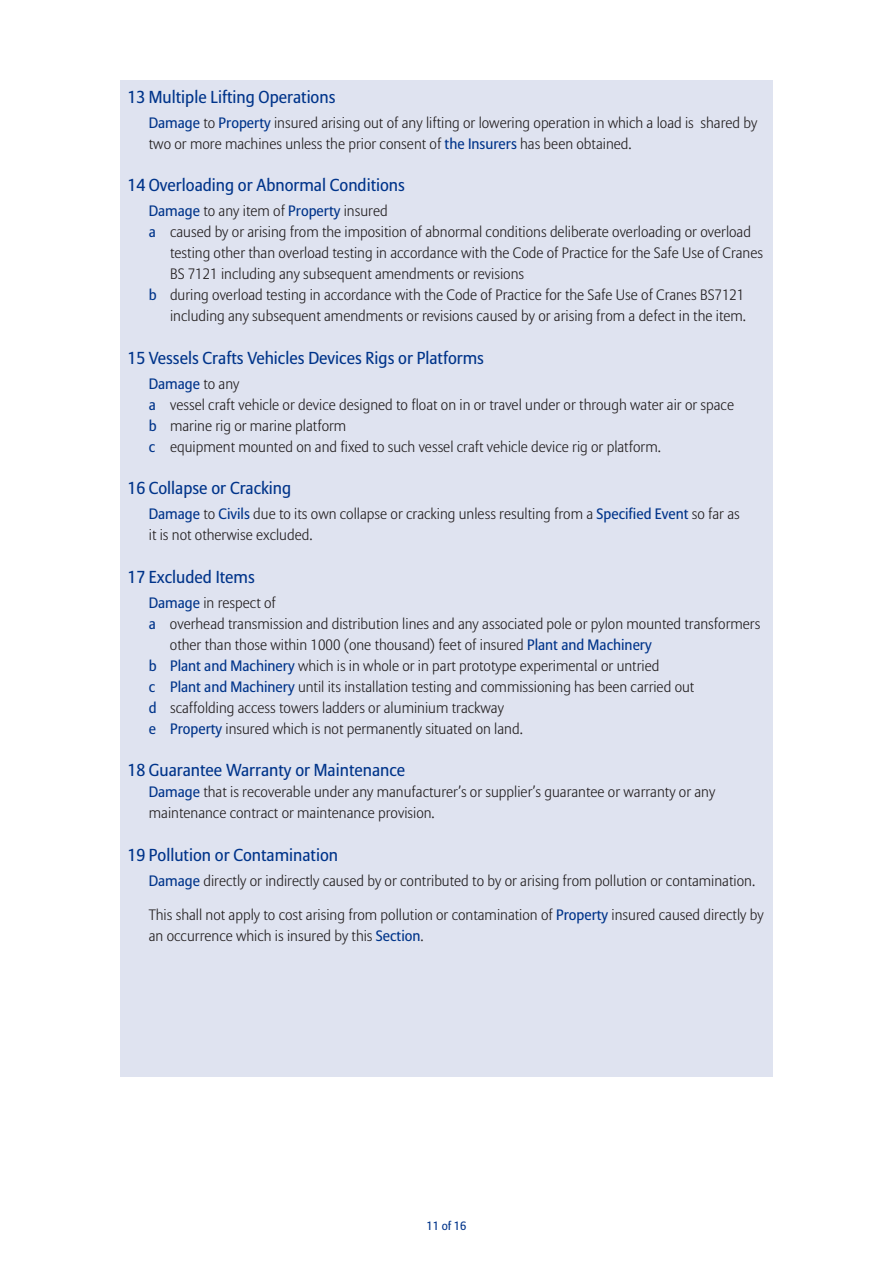
<style>
.page{position:relative;width:893px;height:1263px;background:#fff}
.page>*{position:absolute;margin:0;border:0;box-sizing:border-box;transform-origin:0 0}
.t1{font:17.25px "Allianz Sans";color:#00348a}
.t2{font:300 15px/21px "Allianz Sans";color:#231f20}
.t3{font:12px "Allianz Sans";color:#00348a}
.s1{font-weight:400;color:#00348a}
</style>
<div class="page">
<div style="left:120px;top:80px;width:653px;height:997px;background:#dfe3f0"></div>
<p class="t1" style="left:128px;top:90px;width:209px">13 Multiple Lifting Operations</p>
<p class="t2" style="left:149px;top:113px;width:610px"><span class="s1">Damage</span> to <span class="s1">Property</span> insured arising out of any lifting or lowering operation in which a load is shared by two or more machines unless the prior consent of <span class="s1">the Insurers</span> has been obtained.</p>
<p class="t1" style="left:128px;top:178px;width:279px">14 Overloading or Abnormal Conditions</p>
<p class="t2" style="left:149px;top:202px;width:240px"><span class="s1">Damage</span> to any item of <span class="s1">Property</span> insured</p>
<p class="t2" style="left:149px;top:223px;width:604px"><span class="s1">a</span> caused by or arising from the imposition of abnormal conditions deliberate overloading or overload</p>
<p class="t2" style="left:170px;top:244px;width:594px">testing other than overload testing in accordance with the Code of Practice for the Safe Use of Cranes</p>
<p class="t2" style="left:170px;top:265px;width:356px">BS 7121 including any subsequent amendments or revisions</p>
<p class="t2" style="left:149px;top:286px;width:597px"><span class="s1">b</span> during overload testing in accordance with the Code of Practice for the Safe Use of Cranes BS7121</p>
<p class="t2" style="left:170px;top:307px;width:577px">including any subsequent amendments or revisions caused by or arising from a defect in the item.</p>
<p class="t1" style="left:128px;top:351px;width:358px">15 Vessels Crafts Vehicles Devices Rigs or Platforms</p>
<p class="t2" style="left:149px;top:374px;width:587px"><span class="s1">Damage</span> to any<br><span class="s1">a</span> vessel craft vehicle or device designed to float on in or travel under or through water air or space <span class="s1">b</span> marine rig or marine platform<br><span class="s1">c</span> equipment mounted on and fixed to such vessel craft vehicle device rig or platform.</p>
<p class="t1" style="left:128px;top:481px;width:165px">16 Collapse or Cracking</p>
<p class="t2" style="left:149px;top:505px;width:593px"><span class="s1">Damage</span> to <span class="s1">Civils</span> due to its own collapse or cracking unless resulting from a <span class="s1">Specified Event</span> so far as it is not otherwise excluded.</p>
<p class="t1" style="left:128px;top:570px;width:129px">17 Excluded Items</p>
<p class="t2" style="left:149px;top:593px;width:129px"><span class="s1">Damage</span> in respect of</p>
<p class="t2" style="left:149px;top:614px;width:613px"><span class="s1">a</span> overhead transmission and distribution lines and any associated pole or pylon mounted transformers</p>
<p class="t2" style="left:170px;top:635px;width:483px">other than those within 1000 (one thousand) feet of insured <span class="s1">Plant and Machinery</span></p>
<p class="t2" style="left:149px;top:656px;width:512px"><span class="s1">b Plant and Machinery</span> which is in whole or in part prototype experimental or untried</p>
<p class="t2" style="left:149px;top:677px;width:547px"><span class="s1">c Plant and Machinery</span> until its installation testing and commissioning has been carried out</p>
<p class="t2" style="left:149px;top:698px;width:357px"><span class="s1">d</span> scaffolding access towers ladders or aluminium trackway</p>
<p class="t2" style="left:149px;top:719px;width:375px"><span class="s1">e Property</span> insured which is not permanently situated on land.</p>
<p class="t1" style="left:128px;top:763px;width:279px">18 Guarantee Warranty or Maintenance</p>
<p class="t2" style="left:149px;top:783px;width:568px"><span class="s1">Damage</span> that is recoverable under any manufacturer’s or supplier’s guarantee or warranty or any maintenance contract or maintenance provision.</p>
<p class="t1" style="left:128px;top:847px;width:212px">19 Pollution or Contamination</p>
<p class="t2" style="left:149px;top:871px;width:608px"><span class="s1">Damage</span> directly or indirectly caused by or contributed to by or arising from pollution or contamination.</p>
<p class="t2" style="left:149px;top:905px;width:616px">This shall not apply to cost arising from pollution or contamination of <span class="s1">Property</span> insured caused directly by an occurrence which is insured by this <span class="s1">Section</span>.</p>
<p class="t3" style="left:427px;top:1220px;width:41px">11 of 16</p>
</div>
